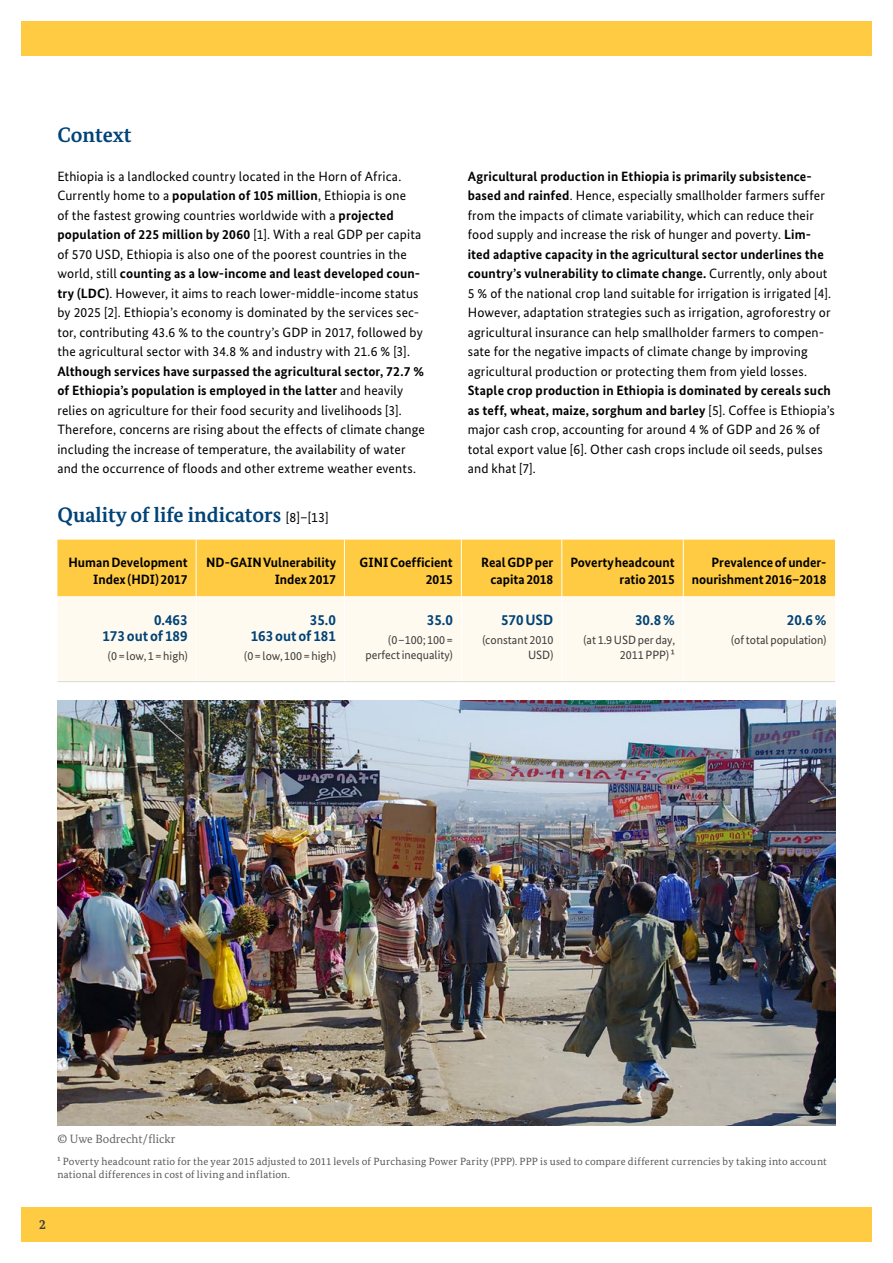
<style>
.page{position:relative;width:893px;height:1263px;background:#fff}
.page>*{position:absolute;margin:0;border:0;box-sizing:border-box;transform-origin:0 0}
.t1{font:700 21px "Bundes Serif";color:#004377}
.t2{font:700 15px/16.5px "Bundes Sans";color:#004377;text-align:right}
.t3{font:13.5px/19.5px "Bundes Sans";letter-spacing:.01em;color:#000}
.t4{font:700 13.5px/16.5px "Bundes Sans";color:#000;text-align:right}
.t5{font:700 13.5px "Bundes Serif";color:#3b3b3a}
.t6{font:12px/15px "Bundes Sans";color:#3b3b3a;text-align:right}
.t7{font:12px "Bundes Serif";color:#636362}
.t8{font:10.5px/12.6px "Bundes Serif";letter-spacing:.02em;color:#565656}
.s1{font-weight:700}
.s2{font-family:"Bundes Sans";font-weight:400;font-size:13.8px;color:#000}
.s3{font-family:"Bundes Sans";font-weight:400;font-size:13.5px;color:#000}
</style>
<div class="page">
<div style="left:21px;top:21px;width:851px;height:34px;background:#fecb43"></div>
<div style="left:21px;top:1208px;width:851px;height:34px;background:#fecb43"></div>
<div style="left:57px;top:540px;width:778px;height:56px;background:#fecb43"></div>
<div style="left:57px;top:596px;width:778px;height:85px;background:#fffaef"></div>
<hr style="left:196px;top:596px;width:1px;height:85px;background:#fff">
<hr style="left:344px;top:596px;width:1px;height:85px;background:#fff">
<hr style="left:461px;top:596px;width:1px;height:85px;background:#fff">
<hr style="left:561px;top:596px;width:1px;height:85px;background:#fff">
<hr style="left:683px;top:540px;width:1px;height:56px;background:#fff">
<hr style="left:683px;top:596px;width:1px;height:85px;background:#fff">
<hr style="left:57px;top:681px;width:139px;height:1px;background:#dadada">
<hr style="left:196px;top:681px;width:148px;height:1px;background:#dadada">
<hr style="left:344px;top:681px;width:117px;height:1px;background:#dadada">
<hr style="left:461px;top:681px;width:101px;height:1px;background:#dadada">
<hr style="left:562px;top:681px;width:121px;height:1px;background:#dadada">
<hr style="left:683px;top:681px;width:152px;height:1px;background:#dadada">
<hr style="left:196px;top:540px;width:1px;height:56px;background:#fff">
<hr style="left:344px;top:540px;width:1px;height:56px;background:#fff">
<hr style="left:461px;top:540px;width:1px;height:56px;background:#fff">
<hr style="left:561px;top:540px;width:1px;height:56px;background:#fff">
<img style="left:57px;top:700px;width:779px;height:426px">
<h1 class="t1" style="left:57px;top:122px;width:75px">Context</h1>
<p class="t3" style="left:57px;top:166px;width:367px">Ethiopia is a landlocked country located in the Horn of Africa.<br>Currently home to a <span class="s1">population of 105 million</span>, Ethiopia is one<br>of the fastest growing countries worldwide with a <span class="s1">projected population of 225 million by 2060</span> [1]. With a real GDP per capita of 570 USD, Ethiopia is also one of the poorest countries in the world, still <span class="s1">counting as a low-income and least developed coun&shy;try (LDC)</span>. However, it aims to reach lower-middle-income status by 2025 [2]. Ethiopia’s economy is dominated by the services sec&shy;tor, contributing 43.6 % to the country’s GDP in 2017, followed by the agricultural sector with 34.8 % and industry with 21.6 % [3].</p>
<p class="t3" style="left:57px;top:361px;width:369px"><span class="s1">Although services have surpassed the agricultural sector, 72.7 % of Ethiopia’s population is employed in the latter</span> and heavily relies on agriculture for their food security and livelihoods [3].<br>Therefore, concerns are rising about the effects of climate change including the increase of temperature, the availability of water and the occurrence of floods and other extreme weather events.</p>
<h1 class="t1" style="left:57px;top:502px;width:273px">Quality of life indicators <span class="s2">[8]–[13</span><span class="s3">]</span></h1>
<p class="t3" style="left:468px;top:166px;width:365px"><span class="s1">Agricultural production in Ethiopia is primarily subsistence&shy;based and rainfed</span>. Hence, especially smallholder farmers suffer from the impacts of climate variability, which can reduce their food supply and increase the risk of hunger and poverty. <span class="s1">Lim&shy;ited adaptive capacity in the agricultural sector underlines the country’s vulnerability to climate change.</span> Currently, only about 5 % of the national crop land suitable for irrigation is irrigated [4].<br>However, adaptation strategies such as irrigation, agroforestry or agricultural insurance can help smallholder farmers to compen&shy;sate for the negative impacts of climate change by improving agricultural production or protecting them from yield losses.</p>
<p class="t3" style="left:468px;top:381px;width:368px"><span class="s1">Staple crop production in Ethiopia is dominated by cereals such as teff, wheat, maize, sorghum and barley</span> [5]. Coffee is Ethiopia’s major cash crop, accounting for around 4 % of GDP and 26 % of total export value [6]. Other cash crops include oil seeds, pulses and khat [7].</p>
<p class="t4" style="left:68px;top:554px;width:121px">Human Development<br>Index (HDI) 2017</p>
<p class="t4" style="left:206px;top:554px;width:132px">ND-GAIN Vulnerability<br>Index 2017</p>
<p class="t4" style="left:360px;top:554px;width:95px">GINI Coefficient<br>2015</p>
<p class="t4" style="left:481px;top:554px;width:74px">Real GDP per capita 2018</p>
<p class="t4" style="left:570px;top:554px;width:106px">Poverty headcount ratio 2015</p>
<p class="t4" style="left:692px;top:554px;width:136px">Prevalence of under&shy;nourishment 2016–2018</p>
<p class="t2" style="left:102px;top:611px;width:87px">0.463<br>173 out of 189</p>
<p class="t6" style="left:108px;top:649px;width:81px">(0 = low, 1 = high)</p>
<p class="t2" style="left:501px;top:611px;width:54px">570 USD</p>
<p class="t6" style="left:482px;top:632px;width:72px">(constant 2010<br>USD)</p>
<p class="t2" style="left:787px;top:611px;width:41px">20.6 %</p>
<p class="t6" style="left:731px;top:632px;width:97px">(of total population)</p>
<p class="t2" style="left:251px;top:611px;width:87px">35.0<br>163 out of 181</p>
<p class="t6" style="left:244px;top:649px;width:93px">(0 = low, 100 = high)</p>
<p class="t2" style="left:427px;top:611px;width:28px">35.0</p>
<p class="t6" style="left:365px;top:632px;width:89px">(0–100; 100 = perfect inequality)</p>
<p class="t2" style="left:635px;top:611px;width:41px">30.8 %</p>
<p class="t6" style="left:584px;top:632px;width:93px">(at 1.9 USD per day,<br>2011 PPP) ¹</p>
<p class="t7" style="left:57px;top:1131px;width:120px">© Uwe Bodrecht/flickr</p>
<p class="t8" style="left:57px;top:1155px;width:771px">¹ Poverty headcount ratio for the year 2015 adjusted to 2011 levels of Purchasing Power Parity (PPP). PPP is used to compare different currencies by taking into account national differences in cost of living and inflation.</p>
<p class="t5" style="left:39px;top:1216px;width:8px">2</p>
</div>
